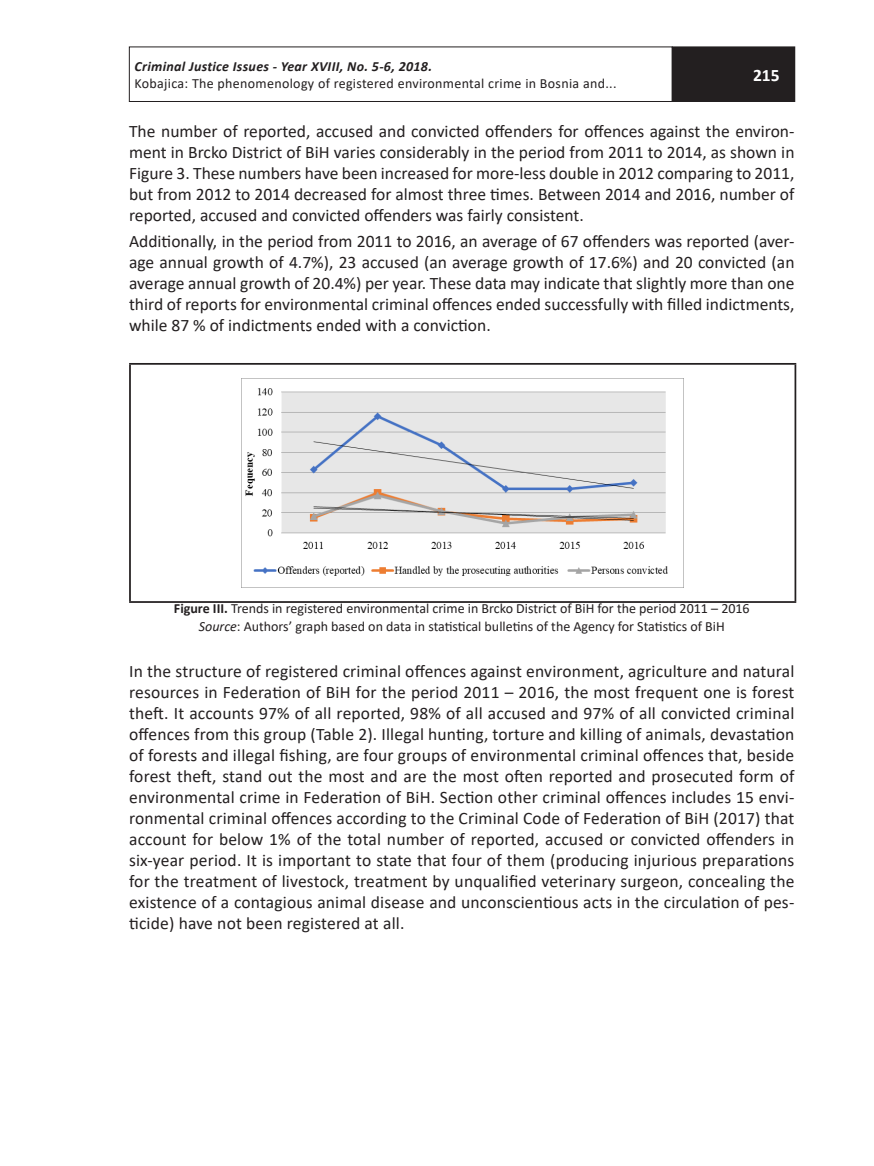
<style>
.page{position:relative;width:874px;height:1166px;background:#fff}
.page>*{position:absolute;margin:0;border:0;box-sizing:border-box;transform-origin:0 0}
.t1{font:17.5px/21px "Calibri";color:#231f20;text-align:justify}
.t2{font:700 17.5px "Calibri";color:#fff}
.t3{font:14px "Calibri";color:#231f20}
.t4{font:14px "Calibri";letter-spacing:.02em;color:#231f20}
.t5{font:italic 700 14px "Calibri";letter-spacing:.02em;color:#231f20}
.s1{font-weight:700}
.s2{font-style:italic}
</style>
<div class="page">
<div style="left:129px;top:47px;width:543px;height:55px;border:1px solid #231f20"></div>
<div style="left:672px;top:47px;width:122px;height:54px;background:#231f20"></div>
<div style="left:671px;top:47px;width:123px;height:55px;border:1px solid #231f20"></div>
<hr style="left:129px;top:363px;width:666px;height:2px;background:#231f20">
<hr style="left:129px;top:365px;width:2px;height:236px;background:#231f20">
<hr style="left:794px;top:365px;width:1px;height:236px;background:#231f20">
<hr style="left:129px;top:601px;width:666px;height:2px;background:#231f20">
<img style="left:241px;top:378px;width:442px;height:209px">
<p class="t5" style="left:134px;top:56px;width:299px">Criminal Justice Issues - Year XVIII, No. 5-6, 2018.</p>
<p class="t4" style="left:134px;top:73px;width:483px">Kobajica: The phenomenology of registered environmental crime in Bosnia and...</p>
<p class="t2" style="left:752px;top:63px;width:28px">215</p>
<p class="t1" style="left:129px;top:120px;width:666px">The number of reported, accused and convicted offenders for offences against the environ&shy;ment in Brcko District of BiH varies considerably in the period from 2011 to 2014, as shown in Figure 3. These numbers have been increased for more-less double in 2012 comparing to 2011, but from 2012 to 2014 decreased for almost three times. Between 2014 and 2016, number of reported, accused and convicted offenders was fairly consistent.</p>
<p class="t1" style="left:129px;top:230px;width:666px">Additionally, in the period from 2011 to 2016, an average of 67 offenders was reported (aver&shy;age annual growth of 4.7%), 23 accused (an average growth of 17.6%) and 20 convicted (an average annual growth of 20.4%) per year. These data may indicate that slightly more than one third of reports for environmental criminal offences ended successfully with filled indictments, while 87 % of indictments ended with a conviction.</p>
<p class="t3" style="left:174px;top:599px;width:577px"><span class="s1">Figure III.</span> Trends in registered environmental crime in Brcko District of BiH for the period 2011 – 2016</p>
<p class="t3" style="left:199px;top:616px;width:527px"><span class="s2">Source</span>: Authors’ graph based on data in statistical bulletins of the Agency for Statistics of BiH</p>
<p class="t1" style="left:129px;top:660px;width:666px">In the structure of registered criminal offences against environment, agriculture and natural resources in Federation of BiH for the period 2011 – 2016, the most frequent one is forest theft. It accounts 97% of all reported, 98% of all accused and 97% of all convicted criminal offences from this group (Table 2). Illegal hunting, torture and killing of animals, devastation of forests and illegal fishing, are four groups of environmental criminal offences that, beside forest theft, stand out the most and are the most often reported and prosecuted form of environmental crime in Federation of BiH. Section other criminal offences includes 15 envi&shy;ronmental criminal offences according to the Criminal Code of Federation of BiH (2017) that account for below 1% of the total number of reported, accused or convicted offenders in six-year period. It is important to state that four of them (producing injurious preparations for the treatment of livestock, treatment by unqualified veterinary surgeon, concealing the existence of a contagious animal disease and unconscientious acts in the circulation of pes&shy;ticide) have not been registered at all.</p>
</div>
